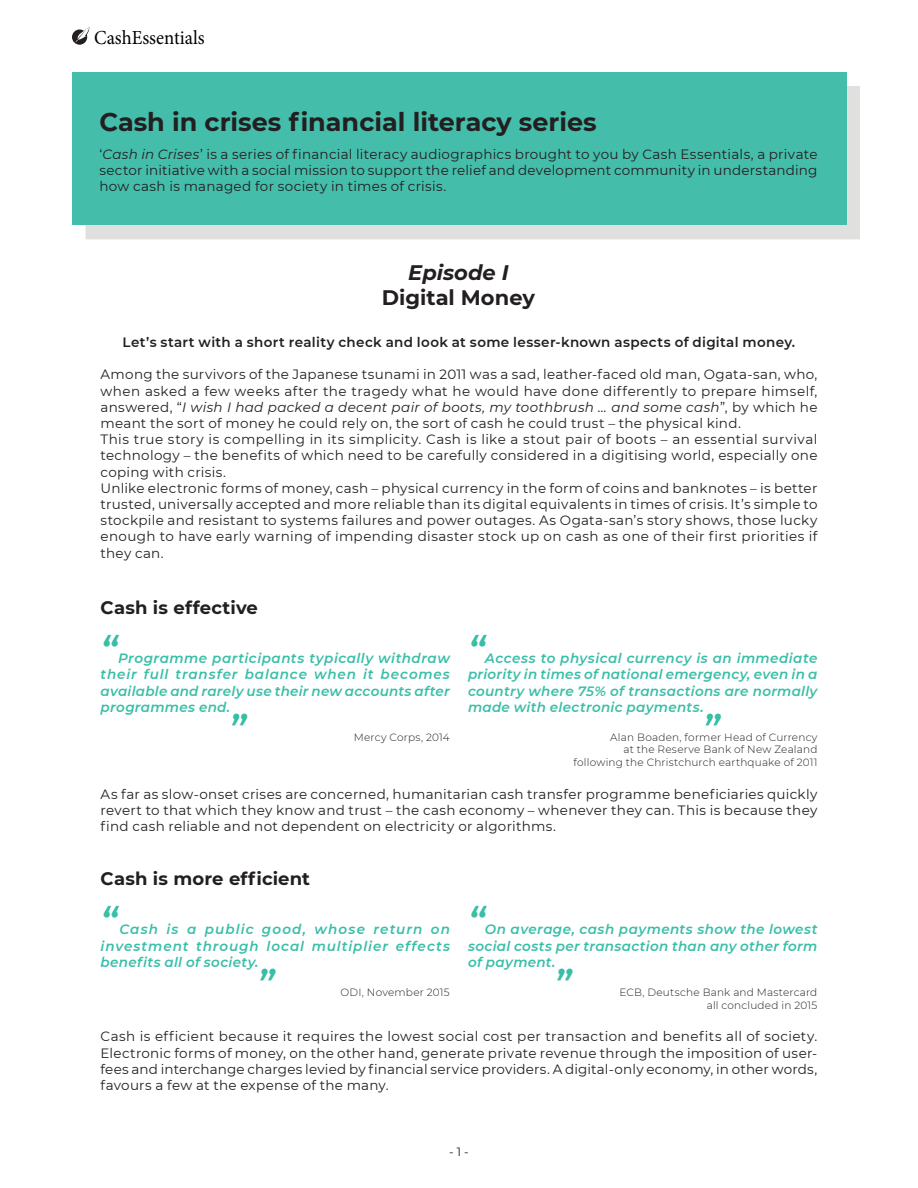
<style>
.page{position:relative;width:918px;height:1188px;background:#fff}
.page>*{position:absolute;margin:0;border:0;box-sizing:border-box;transform-origin:0 0}
.Quotes{font:italic 600 37.8px "Montserrat";color:#39bea7}
.Quotes-2{font:italic 600 37.5px "Montserrat";color:#39bea7}
.t1{font:700 25.5px "Montserrat";color:#231f20}
.t2{font:700 21px "Montserrat";color:#231f20}
.t3{font:italic 700 21px "Montserrat";color:#231f20}
.t4{font:19.95px "Minion Pro";color:#000001;scale:.94 1}
.Sous-titres{font:700 18px "Montserrat";letter-spacing:.01em;color:#231f20}
.Text_courant{font:13.5px/16.2px "Montserrat";letter-spacing:.02em;color:#231f20;text-align:justify}
.Quotes-3{font:italic 600 13.5px/16.2px "Montserrat";letter-spacing:.025em;color:#39bea7;text-align:justify}
.Text_courant-2{font:600 13.5px "Montserrat";letter-spacing:.025em;color:#231f20}
.t5{font:12px "Montserrat";color:#231f20}
.Légendes{font:300 10.5px "Montserrat";letter-spacing:.02em;color:#231f20}
.s1{font-style:italic}
</style>
<div class="page">
<div style="left:85px;top:86px;width:775px;height:153px;background:#e0e1df"></div>
<div style="left:72px;top:72px;width:774px;height:153px;background:#44bdaa"></div>
<svg style="left:72px;top:29px;width:15px;height:16px"></svg>
<svg style="left:75px;top:27px;width:14px;height:16px"></svg>
<p class="t4" style="left:94px;top:24px;width:119px">CashEssentials</p>
<p class="t1" style="left:99px;top:103px;width:499px">Cash in crises financial literacy series</p>
<p class="Text_courant" style="left:99px;top:145px;width:720px">‘<span class="s1">Cash in Crises</span>’ is a series of financial literacy audiographics brought to you by Cash Essentials, a private sector initiative with a social mission to support the relief and development community in understanding how cash is managed for society in times of crisis.</p>
<p class="t3" style="left:408px;top:258px;width:102px">Episode I</p>
<p class="t2" style="left:382px;top:283px;width:155px">Digital Money</p>
<p class="Text_courant-2" style="left:123px;top:333px;width:674px">Let’s start with a short reality check and look at some lesser-known aspects of digital money.</p>
<p class="Text_courant" style="left:100px;top:366px;width:718px">Among the survivors of the Japanese tsunami in 2011 was a sad, leather-faced old man, Ogata-san, who, when asked a few weeks after the tragedy what he would have done differently to prepare himself, answered, “<span class="s1">I wish I had packed a decent pair of boots, my toothbrush … and some cash</span>”, by which he meant the sort of money he could rely on, the sort of cash he could trust – the physical kind.</p>
<p class="Text_courant" style="left:100px;top:431px;width:718px">This true story is compelling in its simplicity. Cash is like a stout pair of boots – an essential survival technology – the benefits of which need to be carefully considered in a digitising world, especially one coping with crisis.</p>
<p class="Text_courant" style="left:100px;top:479px;width:719px">Unlike electronic forms of money, cash – physical currency in the form of coins and banknotes – is better trusted, universally accepted and more reliable than its digital equivalents in times of crisis. It’s simple to stockpile and resistant to systems failures and power outages. As Ogata-san’s story shows, those lucky enough to have early warning of impending disaster stock up on cash as one of their first priorities if they can.</p>
<p class="Sous-titres" style="left:101px;top:594px;width:159px">Cash is effective</p>
<p class="Quotes-2" style="left:101px;top:623px;width:19px">“</p>
<p class="Quotes-3" style="left:101px;top:650px;width:351px;text-indent:17px">Programme participants typically withdraw their full transfer balance when it becomes available and rarely use their new accounts after programmes end.</p>
<p class="Quotes" style="left:229px;top:701px;width:19px">”</p>
<p class="Légendes" style="left:354px;top:730px;width:97px">Mercy Corps, 2014</p>
<p class="Quotes-2" style="left:468px;top:623px;width:19px">“</p>
<p class="Quotes-3" style="left:468px;top:650px;width:351px;text-indent:17px">Access to physical currency is an immediate priority in times of national emergency, even in a country where 75% of transactions are normally made with electronic payments.</p>
<p class="Quotes" style="left:702px;top:701px;width:19px">”</p>
<p class="Légendes" style="left:610px;top:730px;width:209px">Alan Boaden, former Head of Currency</p>
<p class="Légendes" style="left:624px;top:742px;width:196px">at the Reserve Bank of New Zealand</p>
<p class="Légendes" style="left:573px;top:755px;width:246px">following the Christchurch earthquake of 2011</p>
<p class="Text_courant" style="left:101px;top:785px;width:718px">As far as slow-onset crises are concerned, humanitarian cash transfer programme beneficiaries quickly revert to that which they know and trust – the cash economy – whenever they can. This is because they find cash reliable and not dependent on electricity or algorithms.</p>
<p class="Sous-titres" style="left:101px;top:865px;width:211px">Cash is more efficient</p>
<p class="Quotes-2" style="left:468px;top:895px;width:19px">“</p>
<p class="Quotes-3" style="left:468px;top:921px;width:351px;text-indent:17px">On average, cash payments show the lowest social costs per transaction than any other form of payment.</p>
<p class="Quotes" style="left:554px;top:957px;width:19px">”</p>
<p class="Légendes" style="left:619px;top:985px;width:200px">ECB, Deutsche Bank and Mastercard</p>
<p class="Légendes" style="left:707px;top:998px;width:112px">all concluded in 2015</p>
<p class="Text_courant" style="left:100px;top:1028px;width:718px">Cash is efficient because it requires the lowest social cost per transaction and benefits all of society.<br>Electronic forms of money, on the other hand, generate private revenue through the imposition of user&shy;fees and interchange charges levied by financial service providers. A digital-only economy, in other words, favours a few at the expense of the many.</p>
<p class="Quotes-2" style="left:101px;top:895px;width:19px">“</p>
<p class="Quotes-3" style="left:101px;top:921px;width:351px;text-indent:19px">Cash is a public good, whose return on investment through local multiplier effects benefits all of society.</p>
<p class="Quotes" style="left:257px;top:957px;width:19px">”</p>
<p class="Légendes" style="left:340px;top:985px;width:111px">ODI, November 2015</p>
<p class="t5" style="left:449px;top:1144px;width:21px">- 1 -</p>
</div>
